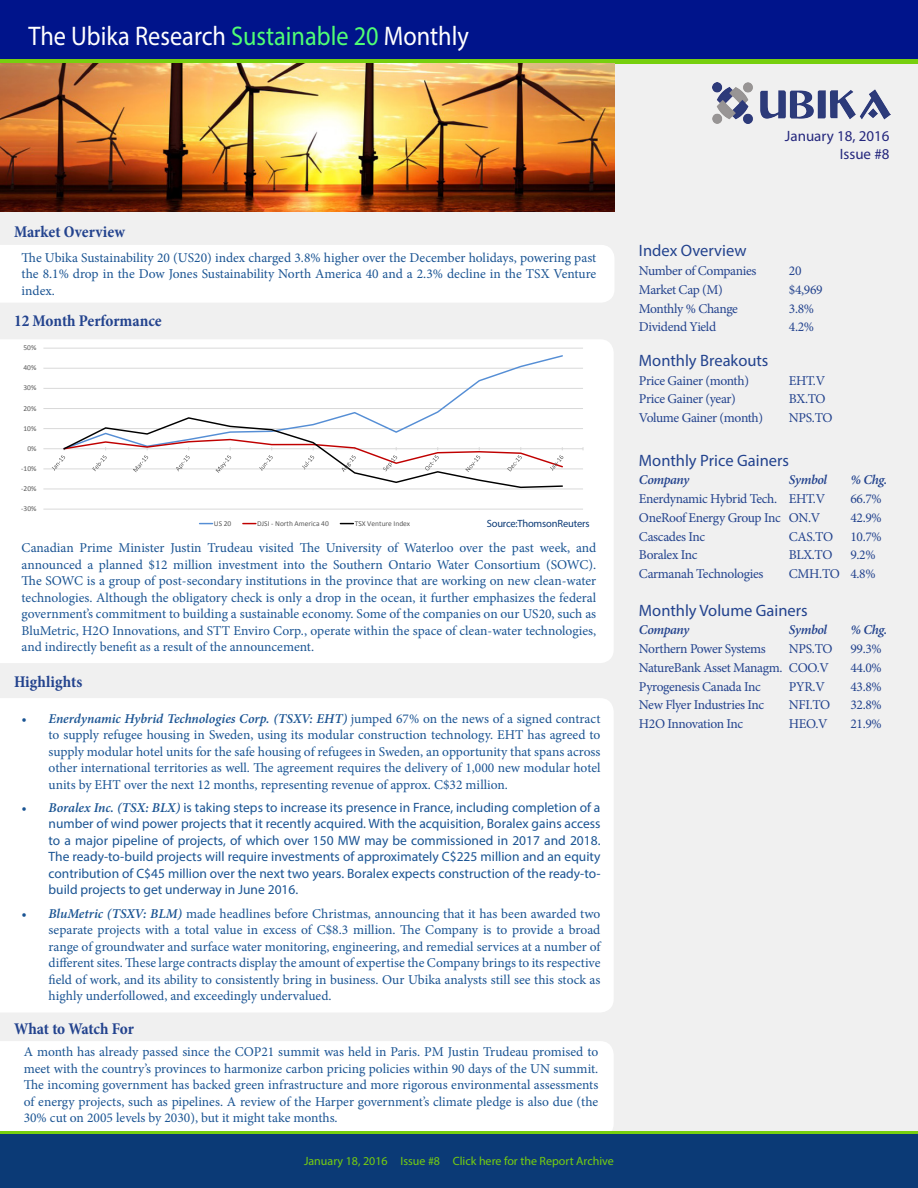
<style>
.page{position:relative;width:918px;height:1188px;background:#fff}
.page>*{position:absolute;margin:0;border:0;box-sizing:border-box;transform-origin:0 0}
.t1{font:27px "Myriad Pro";color:#fff;scale:.9 1}
.t2{font:16.5px "Myriad Pro";color:#23438e}
.t3{font:700 condensed 16.5px "Minion Pro";color:#23438e}
.t4{font:15px "Myriad Pro";color:#24277d}
.Report_Body_Text{font:13.5px/16.5px "Minion Pro";color:#1a5493;text-align:justify}
.t5{font:13.5px/16.5px "Myriad Pro";color:#1a5493;text-align:justify}
.t6{font:13.5px "Minion Pro";letter-spacing:-.025em;color:#23438e}
.t7{font:italic 600 13.5px "Minion Pro";letter-spacing:-.03em;color:#23438e}
.t8{font:12px "Myriad Pro";color:#77cf0f}
.t9{font:10.5px "Myriad Pro";letter-spacing:-.02em;color:#0b3a76}
.t10{font:7.5px "Calibri";color:#595959}
.s1{color:#50ff74}
.s2{font-weight:600;font-style:italic}
.s3{font-family:"Minion Pro";font-weight:600;font-style:italic}
</style>
<div class="page">
<div style="left:598px;top:60px;width:320px;height:165px;background:#f0f0f0"></div>
<div style="left:0;top:208px;width:918px;height:980px;background:#f0f0f0"></div>
<div style="left:0;top:0;width:918px;height:60px;background:#00148b"></div>
<div style="left:0;top:59px;width:918px;height:5px;background:#77cf0f"></div>
<div style="left:0;top:698px;width:613px;height:314px;background:#fff"></div>
<div style="left:0;top:1041px;width:614px;height:91px;background:#fff"></div>
<div style="left:0;top:1134px;width:918px;height:54px;background:#0b3a76"></div>
<hr style="left:0;top:1132px;width:918px;height:2px;background:#77cf0f">
<img style="left:713px;top:83px;width:178px;height:40px">
<div style="left:0;top:245px;width:614px;height:57px;background:#fff"></div>
<div style="left:0;top:340px;width:613px;height:323px;background:#fff"></div>
<div style="left:17px;top:340px;width:573px;height:194px;background:#fff"></div>
<hr style="left:43px;top:509px;width:540px;height:1px;background:#d9d9d9">
<hr style="left:43px;top:489px;width:540px;height:1px;background:#d9d9d9">
<hr style="left:43px;top:469px;width:540px;height:1px;background:#d9d9d9">
<hr style="left:43px;top:428px;width:540px;height:1px;background:#d9d9d9">
<hr style="left:43px;top:408px;width:540px;height:1px;background:#d9d9d9">
<hr style="left:43px;top:388px;width:540px;height:1px;background:#d9d9d9">
<hr style="left:43px;top:368px;width:540px;height:1px;background:#d9d9d9">
<hr style="left:43px;top:348px;width:540px;height:1px;background:#d9d9d9">
<hr style="left:43px;top:448px;width:540px;height:1px;background:#d9d9d9">
<svg style="left:62px;top:355px;width:502px;height:61px"></svg>
<svg style="left:52px;top:416px;width:512px;height:73px"></svg>
<svg style="left:200px;top:523px;width:13px;height:1px"></svg>
<svg style="left:243px;top:523px;width:13px;height:1px"></svg>
<svg style="left:340px;top:523px;width:13px;height:1px"></svg>
<img style="left:0;top:64px;width:615px;height:148px">
<p class="t1" style="left:28px;top:19px;width:491px">The Ubika Research <span class="s1">Sustainable 20</span> Monthly</p>
<p class="t4" style="left:785px;top:126px;width:106px">January 18, 2016</p>
<p class="t4" style="left:840px;top:144px;width:51px">Issue #8</p>
<p class="t3" style="left:14px;top:221px;width:112px">Market Overview</p>
<p class="Report_Body_Text" style="left:22px;top:249px;width:576px">The Ubika Sustainability 20 (US20) index charged 3.8% higher over the December holidays, powering past the 8.1% drop in the Dow Jones Sustainability North America 40 and a 2.3% decline in the TSX Venture index.</p>
<p class="t3" style="left:14px;top:309px;width:149px">12 Month Performance</p>
<p class="t10" style="left:24px;top:343px;width:14px">50%</p>
<p class="t10" style="left:24px;top:363px;width:14px">40%</p>
<p class="t10" style="left:24px;top:383px;width:14px">30%</p>
<p class="t10" style="left:24px;top:403px;width:14px">20%</p>
<p class="t10" style="left:24px;top:423px;width:14px">10%</p>
<p class="t10" style="left:27px;top:444px;width:11px">0%</p>
<p class="t10" style="left:21px;top:464px;width:17px">-10%</p>
<p class="t10" style="left:21px;top:484px;width:17px">-20%</p>
<p class="t10" style="left:21px;top:504px;width:17px">-30%</p>
<p class="t10" style="left:214px;top:518px;width:19px">US 20</p>
<p class="t10" style="left:257px;top:518px;width:73px">DJSI - North America 40</p>
<p class="t10" style="left:355px;top:518px;width:57px">TSX Venture Index</p>
<p class="t9" style="left:487px;top:517px;width:104px">Source: Thomson Reuters</p>
<p class="Report_Body_Text" style="left:22px;top:540px;width:576px">Canadian Prime Minister Justin Trudeau visited The University of Waterloo over the past week, and announced a planned $12 million investment into the Southern Ontario Water Consortium (SOWC).<br>The SOWC is a group of post-secondary institutions in the province that are working on new clean-water technologies. Although the obligatory check is only a drop in the ocean, it further emphasizes the federal government’s commitment to building a sustainable economy. Some of the companies on our US20, such as BluMetric, H2O Innovations, and STT Enviro Corp., operate within the space of clean-water technologies, and indirectly benefit as a result of the announcement.</p>
<p class="t3" style="left:14px;top:670px;width:70px">Highlights</p>
<p class="Report_Body_Text" style="left:49px;top:710px;width:553px;text-indent:-27px"><span class="s2">• Enerdynamic Hybrid Technologies Corp. (TSXV: EHT)</span> jumped 67% on the news of a signed contract to supply refugee housing in Sweden, using its modular construction technology. EHT has agreed to supply modular hotel units for the safe housing of refugees in Sweden, an opportunity that spans across other international territories as well. The agreement requires the delivery of 1,000 new modular hotel units by EHT over the next 12 months, representing revenue of approx. C$32 million.</p>
<p class="t5" style="left:49px;top:799px;width:553px;text-indent:-27px"><span class="s3">• Boralex Inc. (TSX: BLX)</span> is taking steps to increase its presence in France, including completion of a number of wind power projects that it recently acquired. With the acquisition, Boralex gains access to a major pipeline of projects, of which over 150 MW may be commissioned in 2017 and 2018.<br>The ready-to-build projects will require investments of approximately C$225 million and an equity contribution of C$45 million over the next two years. Boralex expects construction of the ready-to&shy;build projects to get underway in June 2016.</p>
<p class="Report_Body_Text" style="left:49px;top:905px;width:553px;text-indent:-27px"><span class="s2">• BluMetric (TSXV: BLM)</span> made headlines before Christmas, announcing that it has been awarded two separate projects with a total value in excess of C$8.3 million. The Company is to provide a broad range of groundwater and surface water monitoring, engineering, and remedial services at a number of different sites. These large contracts display the amount of expertise the Company brings to its respective field of work, and its ability to consistently bring in business. Our Ubika analysts still see this stock as highly underfollowed, and exceedingly undervalued.</p>
<p class="t3" style="left:14px;top:1017px;width:122px">What to Watch For</p>
<p class="Report_Body_Text" style="left:24px;top:1044px;width:576px">A month has already passed since the COP21 summit was held in Paris. PM Justin Trudeau promised to meet with the country’s provinces to harmonize carbon pricing policies within 90 days of the UN summit.<br>The incoming government has backed green infrastructure and more rigorous environmental assessments of energy projects, such as pipelines. A review of the Harper government’s climate pledge is also due (the 30% cut on 2005 levels by 2030), but it might take months.</p>
<p class="t8" style="left:304px;top:1153px;width:311px">January 18, 2016 Issue #8 Click here for the Report Archive</p>
<p class="t2" style="left:639px;top:241px;width:109px">Index Overview</p>
<p class="t6" style="left:639px;top:262px;width:119px">Number of Companies</p>
<p class="t6" style="left:789px;top:262px;width:14px">20</p>
<p class="t6" style="left:639px;top:281px;width:85px">Market Cap (M)</p>
<p class="t6" style="left:789px;top:281px;width:35px">$4,969</p>
<p class="t6" style="left:639px;top:299px;width:101px">Monthly % Change</p>
<p class="t6" style="left:789px;top:299px;width:27px">3.8%</p>
<p class="t6" style="left:639px;top:318px;width:79px">Dividend Yield</p>
<p class="t6" style="left:789px;top:318px;width:27px">4.2%</p>
<p class="t2" style="left:639px;top:350px;width:131px">Monthly Breakouts</p>
<p class="t6" style="left:639px;top:371px;width:112px">Price Gainer (month)</p>
<p class="t6" style="left:789px;top:371px;width:38px">EHT.V</p>
<p class="t6" style="left:639px;top:390px;width:98px">Price Gainer (year)</p>
<p class="t6" style="left:789px;top:390px;width:38px">BX.TO</p>
<p class="t6" style="left:639px;top:409px;width:126px">Volume Gainer (month)</p>
<p class="t6" style="left:789px;top:409px;width:45px">NPS.TO</p>
<p class="t2" style="left:639px;top:450px;width:152px">Monthly Price Gainers</p>
<p class="t7" style="left:639px;top:471px;width:52px">Company</p>
<p class="t7" style="left:789px;top:471px;width:40px">Symbol</p>
<p class="t7" style="left:850px;top:471px;width:38px">% Chg.</p>
<p class="t6" style="left:639px;top:490px;width:188px">Enerdynamic Hybrid Tech. EHT.V</p>
<p class="t6" style="left:850px;top:490px;width:33px">66.7%</p>
<p class="t6" style="left:639px;top:509px;width:183px">OneRoof Energy Group Inc ON.V</p>
<p class="t6" style="left:850px;top:509px;width:33px">42.9%</p>
<p class="t6" style="left:639px;top:527px;width:68px">Cascades Inc</p>
<p class="t6" style="left:789px;top:527px;width:46px">CAS.TO</p>
<p class="t6" style="left:850px;top:527px;width:33px">10.7%</p>
<p class="t6" style="left:639px;top:546px;width:60px">Boralex Inc</p>
<p class="t6" style="left:789px;top:546px;width:45px">BLX.TO</p>
<p class="t6" style="left:850px;top:546px;width:27px">9.2%</p>
<p class="t6" style="left:639px;top:565px;width:126px">Carmanah Technologies</p>
<p class="t6" style="left:789px;top:565px;width:88px">CMH.TO 4.8%</p>
<p class="t2" style="left:639px;top:600px;width:170px">Monthly Volume Gainers</p>
<p class="t7" style="left:639px;top:621px;width:52px">Company</p>
<p class="t7" style="left:789px;top:621px;width:40px">Symbol</p>
<p class="t7" style="left:850px;top:621px;width:38px">% Chg.</p>
<p class="t6" style="left:639px;top:640px;width:128px">Northern Power Systems</p>
<p class="t6" style="left:789px;top:640px;width:45px">NPS.TO</p>
<p class="t6" style="left:850px;top:640px;width:33px">99.3%</p>
<p class="t6" style="left:639px;top:659px;width:192px">NatureBank Asset Managm. COO.V</p>
<p class="t6" style="left:850px;top:659px;width:33px">44.0%</p>
<p class="t6" style="left:639px;top:677px;width:123px">Pyrogenesis Canada Inc</p>
<p class="t6" style="left:789px;top:677px;width:37px">PYR.V</p>
<p class="t6" style="left:850px;top:677px;width:33px">43.8%</p>
<p class="t6" style="left:639px;top:696px;width:127px">New Flyer Industries Inc</p>
<p class="t6" style="left:789px;top:696px;width:43px">NFI.TO</p>
<p class="t6" style="left:850px;top:696px;width:33px">32.8%</p>
<p class="t6" style="left:639px;top:715px;width:106px">H2O Innovation Inc</p>
<p class="t6" style="left:789px;top:715px;width:40px">HEO.V</p>
<p class="t6" style="left:850px;top:715px;width:33px">21.9%</p>
</div>
